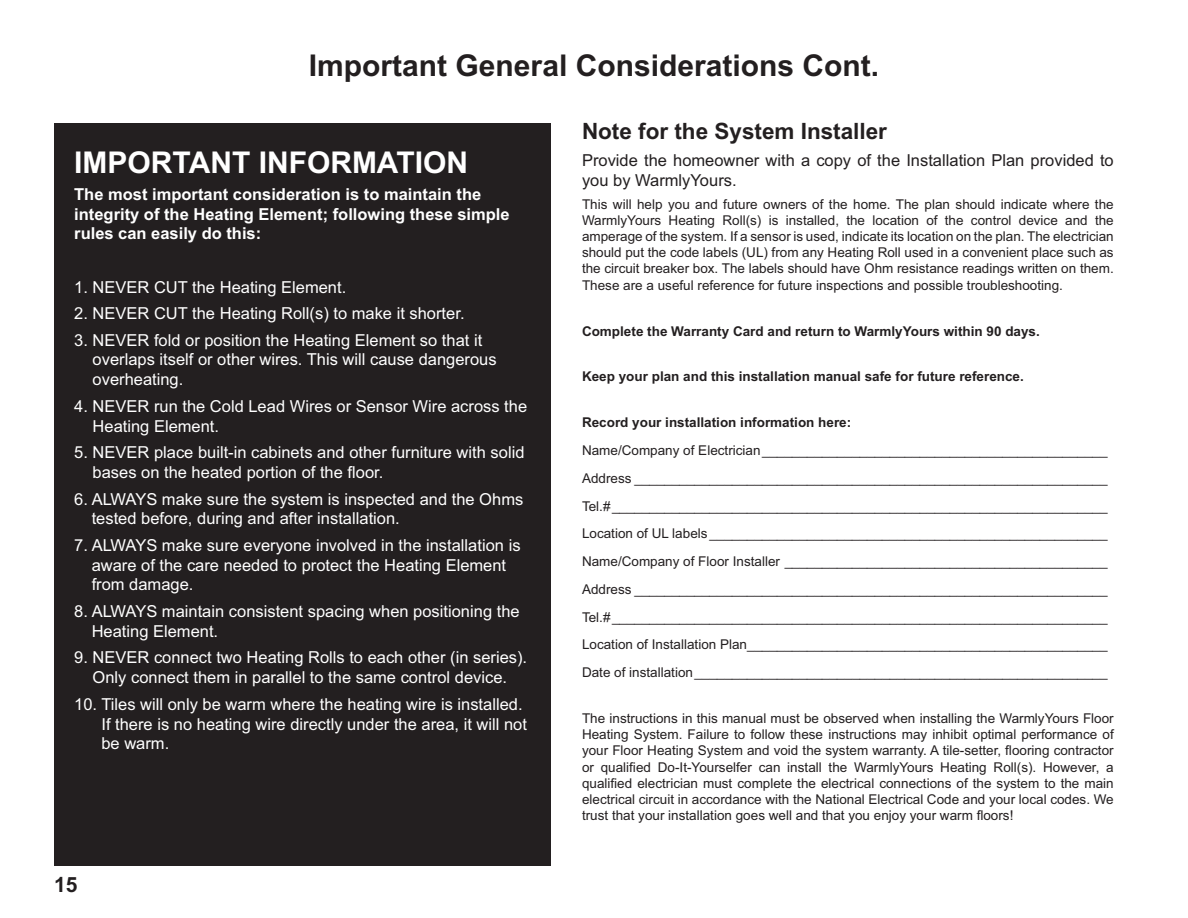
<style>
.page{position:relative;width:1188px;height:918px;background:#fff}
.page>*{position:absolute;margin:0;border:0;box-sizing:border-box;transform-origin:0 0}
.t1{font:700 30px "Arial";color:#231f20}
.t2{font:700 30px "Arial";color:#fff}
.t3{font:700 22.5px "Arial";color:#231f20}
.t4{font:700 21px "Arial";color:#231f20}
.t5{font:16.5px/19.8px "Arial";color:#fff}
.t6{font:700 16.5px/19.8px "Arial";color:#fff}
.t7{font:16.5px/19.8px "Arial";color:#231f20}
.t8{font:13.5px/16.2px "Arial";color:#231f20;text-align:justify}
.t9{font:700 13.5px "Arial";color:#231f20}
.s1{font-weight:700}
</style>
<div class="page">
<div style="left:54px;top:123px;width:496px;height:743px;background:#231f20"></div>
<p class="t1" style="left:309px;top:54px;width:572px">Important General Considerations Cont.</p>
<p class="t2" style="left:74px;top:152px;width:395px">IMPORTANT INFORMATION</p>
<p class="t6" style="left:74px;top:186px;width:437px">The most important consideration is to maintain the integrity of the Heating Element; following these simple rules can easily do this:</p>
<p class="t5" style="left:74px;top:279px;width:274px">1. NEVER CUT the Heating Element.</p>
<p class="t5" style="left:74px;top:305px;width:392px">2. NEVER CUT the Heating Roll(s) to make it shorter.</p>
<p class="t5" style="left:93px;top:332px;width:406px;text-indent:-18px">3. NEVER fold or position the Heating Element so that it overlaps itself or other wires. This will cause dangerous overheating.</p>
<p class="t5" style="left:93px;top:398px;width:436px;text-indent:-18px">4. NEVER run the Cold Lead Wires or Sensor Wire across the<br>Heating Element.</p>
<p class="t5" style="left:93px;top:444px;width:433px;text-indent:-18px">5. NEVER place built-in cabinets and other furniture with solid bases on the heated portion of the floor.</p>
<p class="t5" style="left:92px;top:490px;width:433px;text-indent:-17px">6. ALWAYS make sure the system is inspected and the Ohms tested before, during and after installation.</p>
<p class="t5" style="left:92px;top:537px;width:430px;text-indent:-17px">7. ALWAYS make sure everyone involved in the installation is aware of the care needed to protect the Heating Element from damage.</p>
<p class="t5" style="left:92px;top:603px;width:430px;text-indent:-17px">8. ALWAYS maintain consistent spacing when positioning the<br>Heating Element.</p>
<p class="t5" style="left:74px;top:649px;width:455px;text-align:center">9. NEVER connect two Heating Rolls to each other (in series).<br>Only connect them in parallel to the same control device.</p>
<p class="t5" style="left:101px;top:696px;width:427px;text-indent:-27px">10. Tiles will only be warm where the heating wire is installed.<br>If there is no heating wire directly under the area, it will not be warm.</p>
<p class="t4" style="left:54px;top:877px;width:25px">15</p>
<p class="t3" style="left:582px;top:123px;width:307px">Note for the System Installer</p>
<p class="t7" style="left:582px;top:152px;width:533px">Provide the homeowner with a copy of the Installation Plan provided to you by WarmlyYours.</p>
<p class="t8" style="left:582px;top:197px;width:533px">This will help you and future owners of the home. The plan should indicate where the WarmlyYours Heating Roll(s) is installed, the location of the control device and the amperage of the system. If a sensor is used, indicate its location on the plan. The electrician should put the code labels (UL) from any Heating Roll used in a convenient place such as the circuit breaker box. The labels should have Ohm resistance readings written on them.<br>These are a useful reference for future inspections and possible troubleshooting.</p>
<p class="t9" style="left:582px;top:326px;width:459px">Complete the Warranty Card and return to WarmlyYours within 90 days.</p>
<p class="t9" style="left:582px;top:372px;width:443px">Keep your plan and this installation manual safe for future reference.</p>
<p class="t8" style="left:582px;top:410px;width:527px;line-height:27.8px;text-align:left"><span class="s1">Record your installation information here:<br></span>Name/Company of Electrician ______________________________________________ Address _______________________________________________________________ Tel.# __________________________________________________________________ Location of UL labels _____________________________________________________ Name/Company of Floor Installer ___________________________________________ Address _______________________________________________________________ Tel.# __________________________________________________________________ Location of Installation Plan ________________________________________________ Date of installation _______________________________________________________</p>
<p class="t8" style="left:582px;top:712px;width:533px">The instructions in this manual must be observed when installing the WarmlyYours Floor Heating System. Failure to follow these instructions may inhibit optimal performance of your Floor Heating System and void the system warranty. A tile-setter, flooring contractor or qualified Do-It-Yourselfer can install the WarmlyYours Heating Roll(s). However, a qualified electrician must complete the electrical connections of the system to the main electrical circuit in accordance with the National Electrical Code and your local codes. We trust that your installation goes well and that you enjoy your warm floors!</p>
</div>
